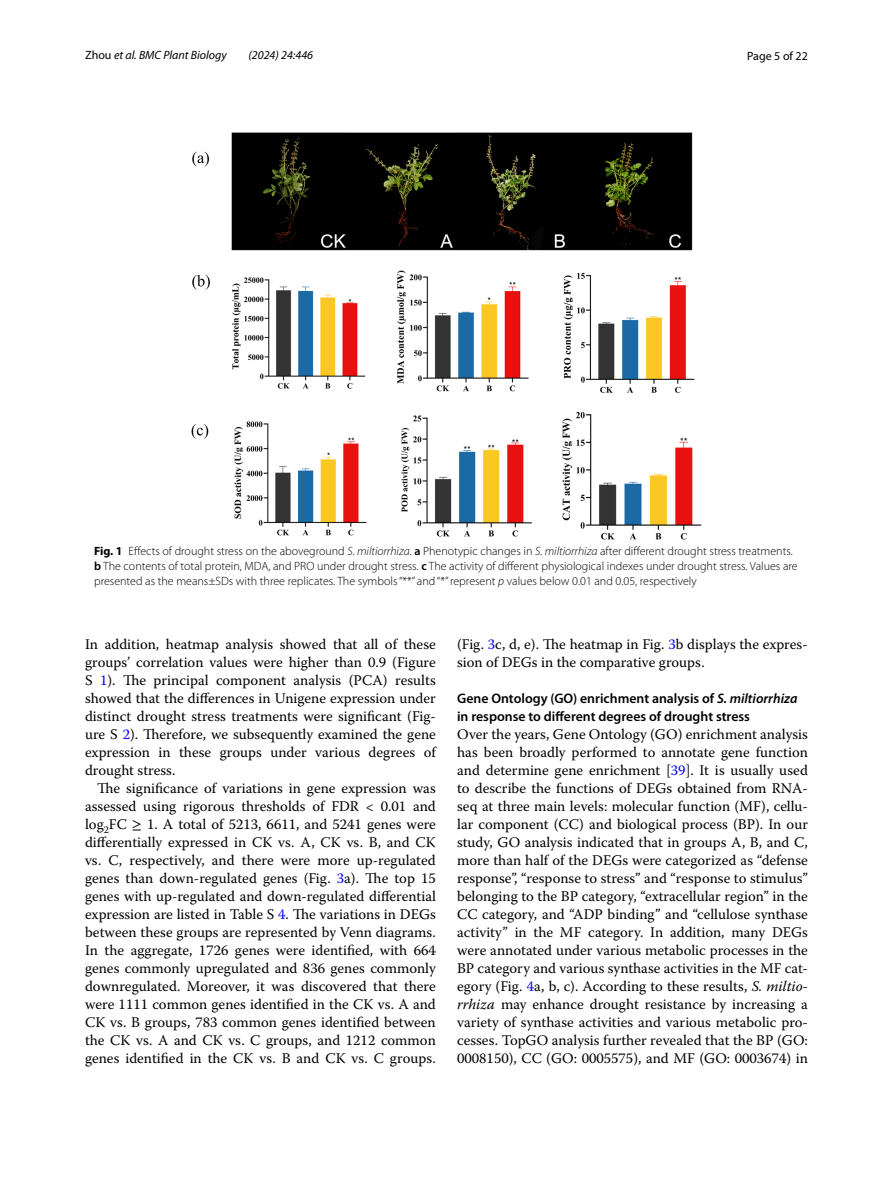
<style>
.page{position:relative;width:893px;height:1187px;background:#fff}
.page>*{position:absolute;margin:0;border:0;box-sizing:border-box;transform-origin:0 0}
.t1{font:14.7px/18px "Warnock Pro";color:#000;text-align:justify}
.t2{font:600 13.8px/18px "Myriad Pro";color:#000}
.t3{font:300 12px/15px "Myriad Pro";color:#000}
.t4{font:italic 12px "Myriad Pro";color:#000}
.t5{font:12px "Myriad Pro";color:#000}
.s1{font-style:normal}
.s2{font-weight:700}
.s3{font-style:italic}
.s4{font-weight:600}
.s5{color:#00f}
.s6{font-family:"STIX"}
</style>
<div class="page">
<img style="left:191px;top:133px;width:511px;height:406px">
<p class="t4" style="left:85px;top:48px;width:143px"><span class="s1">Zhou</span> et al. BMC Plant Biology</p>
<p class="t4" style="left:248px;top:48px;width:66px">(2024) 24:446</p>
<p class="t5" style="left:747px;top:48px;width:62px">Page 5 of 22</p>
<p class="t3" style="left:94px;top:543px;width:705px"><span class="s2">Fig. 1</span> Effects of drought stress on the aboveground <span class="s3">S. miltiorrhiza</span>. <span class="s4">a</span> Phenotypic changes in <span class="s3">S. miltiorrhiza</span> after different drought stress treatments. <span class="s4">b</span> The contents of total protein, MDA, and PRO under drought stress. <span class="s4">c</span> The activity of different physiological indexes under drought stress. Values are presented as the means±SDs with three replicates. The symbols “**” and“*” represent <span class="s3">p</span> values below 0.01 and 0.05, respectively</p>
<p class="t1" style="left:85px;top:635px;width:352px">In addition, heatmap analysis showed that all of these groups’ correlation values were higher than 0.9 (Figure S <span class="s5">1</span>). The principal component analysis (PCA) results showed that the differences in Unigene expression under distinct drought stress treatments were significant (Fig&shy;ure S <span class="s5">2</span>). Therefore, we subsequently examined the gene expression in these groups under various degrees of drought stress.</p>
<p class="t1" style="left:85px;top:779px;width:352px;text-indent:12px">The significance of variations in gene expression was assessed using rigorous thresholds of FDR &lt; 0.01 and log<sub>2</sub>FC <span class="s6">≥</span> 1. A total of 5213, 6611, and 5241 genes were differentially expressed in CK vs. A, CK vs. B, and CK vs. C, respectively, and there were more up-regulated genes than down-regulated genes (Fig. <span class="s5">3</span>a). The top 15 genes with up-regulated and down-regulated differential expression are listed in Table S <span class="s5">4</span>. The variations in DEGs between these groups are represented by Venn diagrams.<br>In the aggregate, 1726 genes were identified, with 664 genes commonly upregulated and 836 genes commonly downregulated. Moreover, it was discovered that there were 1111 common genes identified in the CK vs. A and CK vs. B groups, 783 common genes identified between the CK vs. A and CK vs. C groups, and 1212 common genes identified in the CK vs. B and CK vs. C groups.</p>
<p class="t1" style="left:457px;top:634px;width:352px">(Fig. <span class="s5">3</span>c, d, e). The heatmap in Fig. <span class="s5">3</span>b displays the expres&shy;sion of DEGs in the comparative groups.</p>
<p class="t2" style="left:457px;top:689px;width:342px">Gene Ontology (GO) enrichment analysis of <span class="s3">S. miltiorrhiza </span>in response to different degrees of drought stress</p>
<p class="t1" style="left:457px;top:725px;width:352px">Over the years, Gene Ontology (GO) enrichment analysis has been broadly performed to annotate gene function and determine gene enrichment [<span class="s5">39</span>]. It is usually used to describe the functions of DEGs obtained from RNA&shy;seq at three main levels: molecular function (MF), cellu&shy;lar component (CC) and biological process (BP). In our study, GO analysis indicated that in groups A, B, and C, more than half of the DEGs were categorized as “defense response”, “response to stress” and “response to stimulus” belonging to the BP category, “extracellular region” in the CC category, and “ADP binding” and “cellulose synthase activity” in the MF category. In addition, many DEGs were annotated under various metabolic processes in the BP category and various synthase activities in the MF cat&shy;egory (Fig. <span class="s5">4</span>a, b, c). According to these results, <span class="s3">S. miltio&shy;rrhiza</span> may enhance drought resistance by increasing a variety of synthase activities and various metabolic pro&shy;cesses. TopGO analysis further revealed that the BP (GO:<br>0008150), CC (GO: 0005575), and MF (GO: 0003674) in</p>
</div>
